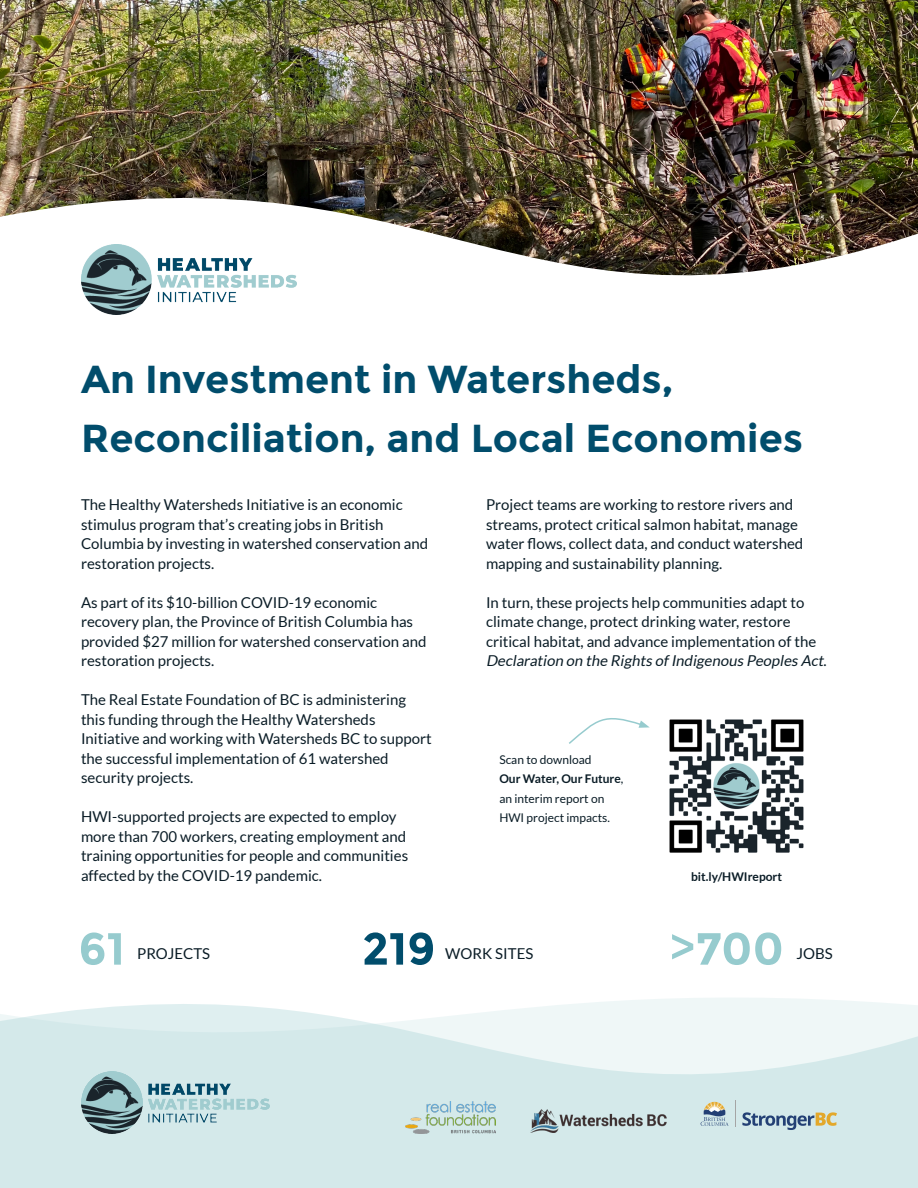
<style>
.page{position:relative;width:918px;height:1188px;background:#fff}
.page>*{position:absolute;margin:0;border:0;box-sizing:border-box;transform-origin:0 0}
.t1{font:700 39px/58.5px "Montserrat";color:#014d6c}
.t2{font:15px/19.5px "Lato";color:#0a1c26}
.t3{font:12px/19.5px "Lato";color:#0a1c26}
.t4{font:700 12px "Lato";color:#0a1c26}
.s1{font-style:italic}
.s2{font-weight:700}
</style>
<div class="page">
<img style="left:0;top:0;width:918px;height:121px">
<img style="left:0;top:121px;width:918px;height:155px">
<svg style="left:608px;top:998px;width:252px;height:4px"></svg>
<svg style="left:0;top:1002px;width:918px;height:186px;fill:#d4e9ea"></svg>
<img style="left:81px;top:244px;width:216px;height:71px">
<img style="left:405px;top:1102px;width:91px;height:32px">
<img style="left:530px;top:1109px;width:136px;height:24px">
<svg style="left:742px;top:1112px;width:95px;height:18px;background:#a6b5b6"></svg>
<svg style="left:701px;top:1102px;width:28px;height:24px"></svg>
<svg style="left:735px;top:1101px;width:1px;height:26px"></svg>
<img style="left:81px;top:1072px;width:189px;height:62px">
<img style="left:669px;top:719px;width:135px;height:134px">
<svg style="left:569px;top:718px;width:81px;height:26px"></svg>
<svg style="left:81px;top:932px;width:40px;height:33px"></svg>
<svg style="left:364px;top:932px;width:69px;height:33px"></svg>
<svg style="left:672px;top:932px;width:109px;height:33px"></svg>
<p class="t1" style="left:81px;top:350px;width:724px">An Investment in Watersheds,<br>Reconciliation, and Local Economies</p>
<p class="t2" style="left:81px;top:495px;width:349px">The Healthy Watersheds Initiative is an economic stimulus program that’s creating jobs in British Columbia by investing in watershed conservation and restoration projects.</p>
<p class="t2" style="left:81px;top:592px;width:347px">As part of its $10-billion COVID-19 economic recovery plan, the Province of British Columbia has provided $27 million for watershed conservation and restoration projects.</p>
<p class="t2" style="left:81px;top:690px;width:352px">The Real Estate Foundation of BC is administering this funding through the Healthy Watersheds Initiative and working with Watersheds BC to support the successful implementation of 61 watershed security projects.</p>
<p class="t2" style="left:81px;top:807px;width:329px">HWI-supported projects are expected to employ more than 700 workers, creating employment and training opportunities for people and communities affected by the COVID-19 pandemic.</p>
<p class="t2" style="left:486px;top:495px;width:319px">Project teams are working to restore rivers and streams, protect critical salmon habitat, manage water flows, collect data, and conduct watershed mapping and sustainability planning.</p>
<p class="t2" style="left:486px;top:592px;width:342px">In turn, these projects help communities adapt to climate change, protect drinking water, restore critical habitat, and advance implementation of the <span class="s1">Declaration on the Rights ofIndigenous Peoples Act</span>.</p>
<p class="t3" style="left:499px;top:749px;width:126px">Scan to download<br><span class="s2">Our Water, Our Future</span>, an interim report on<br>HWI project impacts.</p>
<p class="t4" style="left:691px;top:869px;width:93px">bit.ly/HWIreport</p>
<p class="t2" style="left:137px;top:943px;width:74px">PROJECTS</p>
<p class="t2" style="left:445px;top:943px;width:90px">WORK SITES</p>
<p class="t2" style="left:796px;top:943px;width:38px">JOBS</p>
</div>
